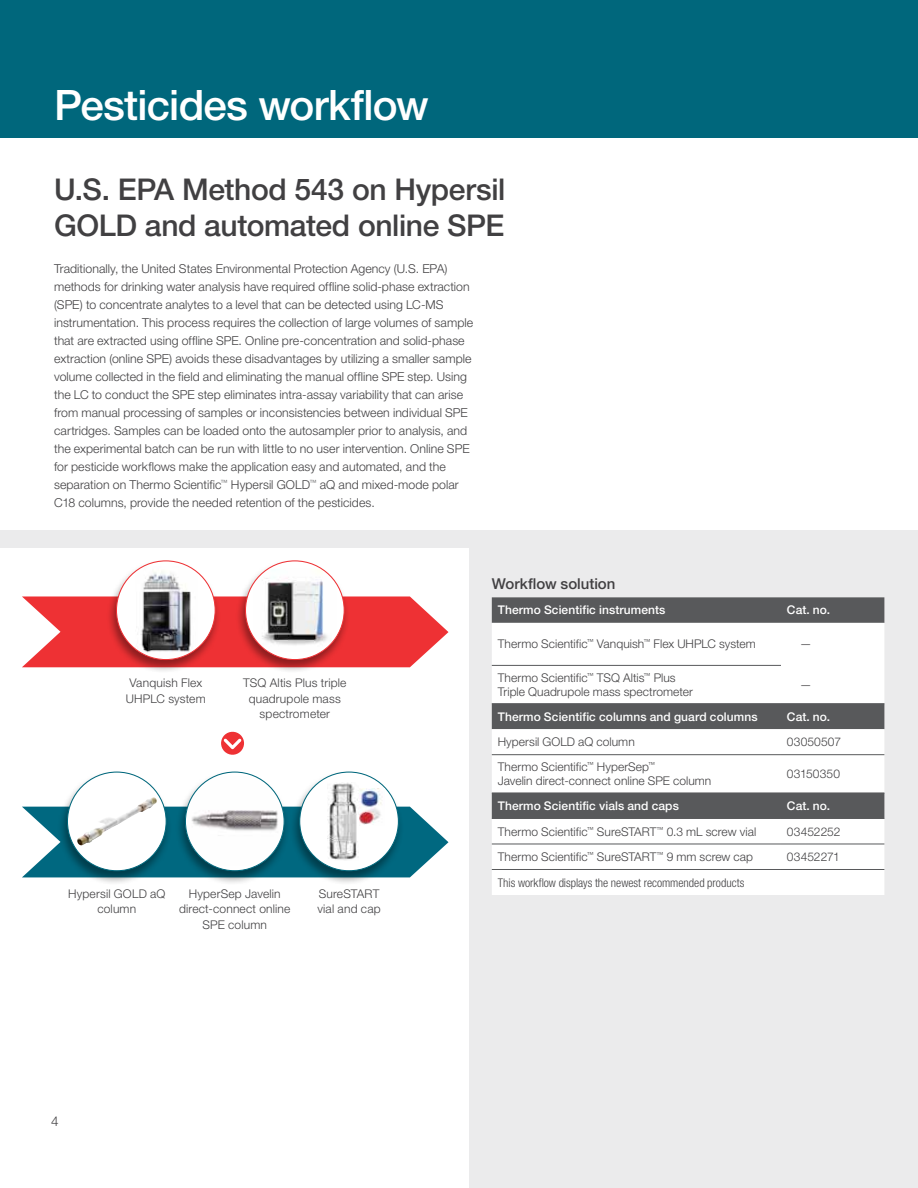
<style>
.page{position:relative;width:918px;height:1188px;background:#fff}
.page>*{position:absolute;margin:0;border:0;box-sizing:border-box;transform-origin:0 0}
.t1{font:500 42px "Helvetica Neue LTW1 G";letter-spacing:-.02em;color:#fff}
.t2{font:500 30px/36px "Helvetica Neue LTW1 G";letter-spacing:-.01em;color:#414042}
.t3{font:500 15px "Helvetica Neue LTW1 G";color:#414042}
.t4{font:300 13.5px "Helvetica Neue LTW1 G";color:#414042}
.t5{font:300 12.3px/18px "Helvetica Neue LTW1 G";letter-spacing:.005em;color:#414042}
.t6{font:300 12px/15.8px "Helvetica Neue LTW1 G";letter-spacing:.005em;color:#414042;text-align:center}
.t7{font:500 12px "Helvetica Neue LTW1 G";letter-spacing:.005em;color:#fff}
.t8{font:300 condensed 12px "Helvetica Neue LTW1 G";color:#414042}
</style>
<div class="page">
<svg style="left:22px;top:807px;width:426px;height:70px"></svg>
<svg style="left:22px;top:596px;width:426px;height:71px"></svg>
<svg style="left:221px;top:731px;width:23px;height:24px"></svg>
<div style="left:0;top:530px;width:918px;height:17px;background:#ebebec"></div>
<div style="left:0;top:0;width:918px;height:138px;background:#00677c"></div>
<div style="left:57px;top:771px;width:115px;height:114px;background:#000;opacity:.4"></div>
<div style="left:67px;top:772px;width:99px;height:99px;background:#fff;border-radius:50%"></div>
<img style="left:77px;top:797px;width:80px;height:48px">
<div style="left:106px;top:560px;width:115px;height:114px;background:#000;opacity:.4"></div>
<div style="left:116px;top:561px;width:99px;height:99px;background:#fff;border-radius:50%"></div>
<img style="left:135px;top:566px;width:62px;height:94px">
<div style="left:235px;top:560px;width:115px;height:114px;background:#000;opacity:.4"></div>
<div style="left:246px;top:561px;width:98px;height:99px;background:#fff;border-radius:50%"></div>
<img style="left:253px;top:569px;width:83px;height:83px">
<div style="left:289px;top:771px;width:115px;height:114px;background:#000;opacity:.4"></div>
<div style="left:300px;top:772px;width:98px;height:99px;background:#fff;border-radius:50%"></div>
<img style="left:359px;top:789px;width:23px;height:36px">
<img style="left:328px;top:783px;width:30px;height:77px">
<div style="left:175px;top:771px;width:115px;height:114px;background:#000;opacity:.4"></div>
<img style="left:185px;top:776px;width:99px;height:90px">
<div style="left:470px;top:547px;width:448px;height:641px;background:#ebebec"></div>
<svg style="left:492px;top:597px;width:392px;height:26px;background:#5b5c5e"></svg>
<svg style="left:492px;top:623px;width:392px;height:272px;background:#dfdfdf"></svg>
<hr style="left:492px;top:754px;width:289px;height:1px;background:#58595b">
<hr style="left:492px;top:793px;width:289px;height:1px;background:#58595b">
<hr style="left:492px;top:818px;width:289px;height:1px;background:#58595b">
<hr style="left:492px;top:844px;width:289px;height:1px;background:#58595b">
<hr style="left:492px;top:869px;width:289px;height:1px;background:#58595b">
<hr style="left:781px;top:869px;width:103px;height:1px;background:#58595b">
<hr style="left:781px;top:754px;width:103px;height:1px;background:#58595b">
<hr style="left:781px;top:793px;width:103px;height:1px;background:#58595b">
<hr style="left:781px;top:818px;width:103px;height:1px;background:#58595b">
<hr style="left:781px;top:844px;width:103px;height:1px;background:#58595b">
<hr style="left:492px;top:665px;width:289px;height:1px;background:#58595b">
<hr style="left:492px;top:703px;width:289px;height:1px;background:#58595b">
<hr style="left:781px;top:703px;width:103px;height:1px;background:#58595b">
<h1 class="t1" style="left:54px;top:80px;width:376px">Pesticides workflow</h1>
<h2 class="t2" style="left:54px;top:171px;width:453px">U.S. EPA Method 543 on Hypersil<br>GOLD and automated online SPE</h2>
<p class="t5" style="left:54px;top:260px;width:421px">Traditionally, the United States Environmental Protection Agency (U.S. EPA) methods for drinking water analysis have required offline solid-phase extraction (SPE) to concentrate analytes to a level that can be detected using LC-MS instrumentation. This process requires the collection of large volumes of sample that are extracted using offline SPE. Online pre-concentration and solid-phase extraction (online SPE) avoids these disadvantages by utilizing a smaller sample volume collected in the field and eliminating the manual offline SPE step. Using the LC to conduct the SPE step eliminates intra-assay variability that can arise from manual processing of samples or inconsistencies between individual SPE cartridges. Samples can be loaded onto the autosampler prior to analysis, and the experimental batch can be run with little to no user intervention. Online SPE for pesticide workflows make the application easy and automated, and the separation on Thermo Scientific<sup>™</sup> Hypersil GOLD<sup>™</sup> aQ and mixed-mode polar C18 columns, provide the needed retention of the pesticides.</p>
<p class="t6" style="left:126px;top:675px;width:81px">Vanquish Flex<br>UHPLC system</p>
<p class="t6" style="left:243px;top:675px;width:105px">TSQ Altis Plus triple quadrupole mass spectrometer</p>
<p class="t6" style="left:68px;top:885px;width:99px">Hypersil GOLD aQ column</p>
<p class="t6" style="left:179px;top:885px;width:113px">HyperSep Javelin direct-connect online<br>SPE column</p>
<p class="t6" style="left:317px;top:885px;width:65px;text-align:left">SureSTART vial and cap</p>
<p class="t3" style="left:492px;top:575px;width:125px">Workflow solution</p>
<p class="t7" style="left:498px;top:603px;width:169px">Thermo Scientific instruments</p>
<p class="t7" style="left:787px;top:603px;width:45px">Cat. no.</p>
<p class="t6" style="left:498px;top:636px;width:260px">Thermo Scientific<sup>™</sup> Vanquish<sup>™</sup> Flex UHPLC system</p>
<p class="t6" style="left:800px;top:636px;width:13px">—</p>
<p class="t6" style="left:498px;top:670px;width:197px;line-height:14.4px;text-align:left">Thermo Scientific<sup>™</sup> TSQ Altis<sup>™</sup> Plus<br>Triple Quadrupole mass spectrometer</p>
<p class="t6" style="left:800px;top:677px;width:13px">—</p>
<p class="t7" style="left:498px;top:709px;width:261px">Thermo Scientific columns and guard columns</p>
<p class="t7" style="left:787px;top:709px;width:45px">Cat. no.</p>
<p class="t6" style="left:498px;top:734px;width:138px">Hypersil GOLD aQ column</p>
<p class="t6" style="left:787px;top:734px;width:56px">03050507</p>
<p class="t6" style="left:498px;top:759px;width:215px;line-height:14.4px;text-align:left">Thermo Scientific<sup>™</sup> HyperSep<sup>™<br></sup>Javelin direct-connect online SPE column</p>
<p class="t6" style="left:787px;top:766px;width:55px">03150350</p>
<p class="t7" style="left:498px;top:799px;width:183px">Thermo Scientific vials and caps</p>
<p class="t7" style="left:787px;top:799px;width:45px">Cat. no.</p>
<p class="t6" style="left:498px;top:823px;width:260px">Thermo Scientific<sup>™</sup> SureSTART<sup>™</sup> 0.3 mL screw vial</p>
<p class="t6" style="left:787px;top:823px;width:55px">03452252</p>
<p class="t6" style="left:498px;top:849px;width:257px">Thermo Scientific<sup>™</sup> SureSTART<sup>™</sup> 9 mm screw cap</p>
<p class="t6" style="left:787px;top:849px;width:54px">03452271</p>
<p class="t8" style="left:498px;top:875px;width:248px">This workflow displays the newest recommended products</p>
<p class="t4" style="left:51px;top:1113px;width:9px">4</p>
</div>
